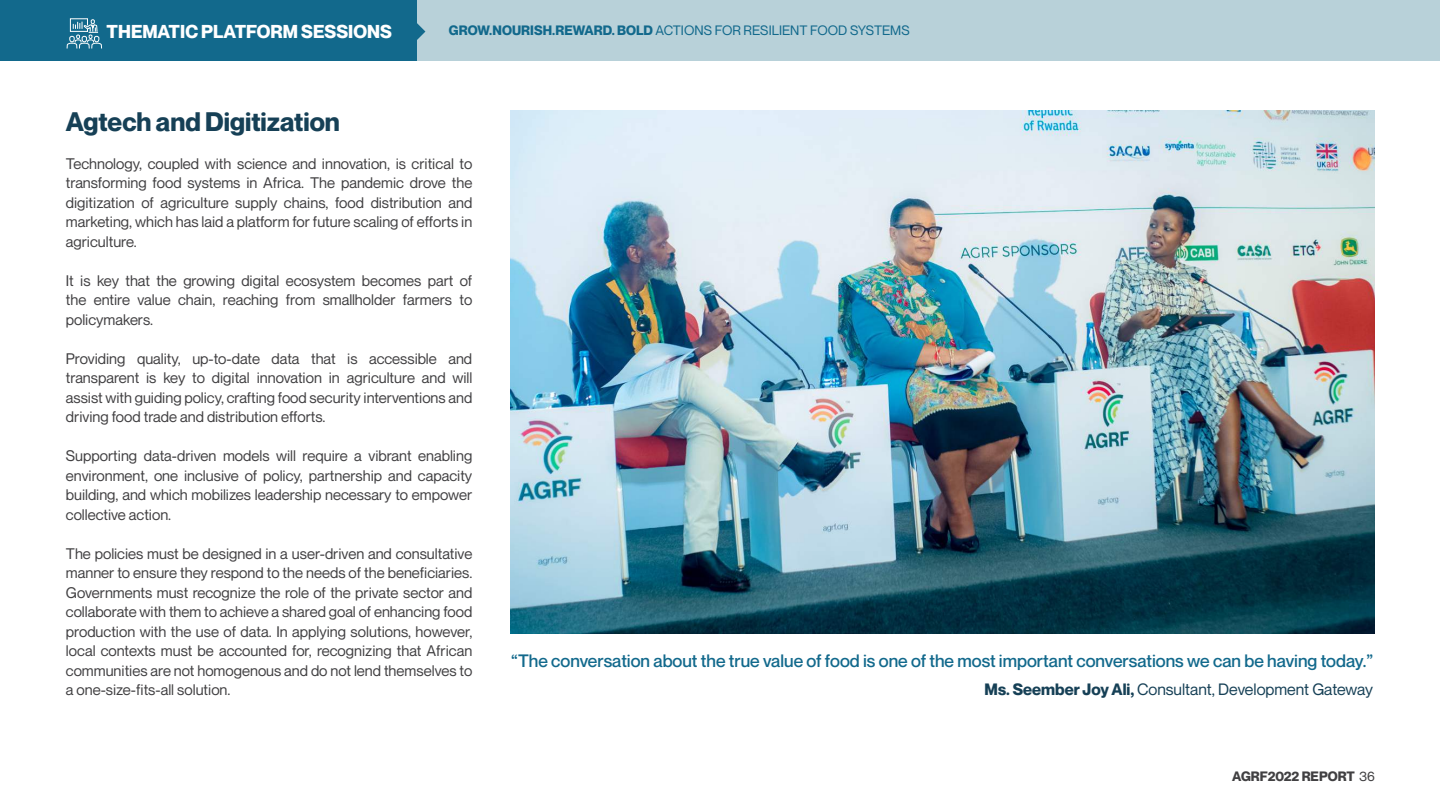
<style>
.page{position:relative;width:1440px;height:810px;background:#fff}
.page>*{position:absolute;margin:0;border:0;box-sizing:border-box;transform-origin:0 0}
.t1{font:700 26.25px "Neue Montreal";color:#164056}
.t2{font:700 18.3px "Neue Montreal";color:#fff}
.t3{font:500 17.55px "Neue Montreal";color:#12698c}
.t4{font:16.12px "Neue Montreal";color:#164056}
.t5{font:15px/19.5px "Neue Montreal";color:#414042;text-align:justify}
.t6{font:13.35px "Neue Montreal";letter-spacing:-.005em;color:#12698c}
.t7{font:700 13.35px "Neue Montreal";color:#414042}
.s1{font-weight:700}
.s2{font-weight:400}
</style>
<div class="page">
<div style="left:353px;top:0;width:1087px;height:60px;background:#b8d1d9"></div>
<div style="left:0;top:0;width:417px;height:60px;background:#12698c"></div>
<svg style="left:417px;top:23px;width:8px;height:17px"></svg>
<svg style="left:66px;top:18px;width:36px;height:31px"></svg>
<img style="left:510px;top:111px;width:865px;height:522px">
<p class="t2" style="left:107px;top:20px;width:287px">THEMATIC PLATFORM SESSIONS</p>
<p class="t6" style="left:449px;top:23px;width:462px"><span class="s1">GROW.NOURISH.REWARD. BOLD</span> ACTIONS FOR RESILIENT FOOD SYSTEMS</p>
<h1 class="t1" style="left:66px;top:105px;width:276px">Agtech and Digitization</h1>
<p class="t5" style="left:66px;top:154px;width:408px">Technology, coupled with science and innovation, is critical to transforming food systems in Africa. The pandemic drove the digitization of agriculture supply chains, food distribution and marketing, which has laid a platform for future scaling of efforts in agriculture.</p>
<p class="t5" style="left:66px;top:271px;width:408px">It is key that the growing digital ecosystem becomes part of the entire value chain, reaching from smallholder farmers to policymakers.</p>
<p class="t5" style="left:66px;top:349px;width:408px">Providing quality, up-to-date data that is accessible and transparent is key to digital innovation in agriculture and will assist with guiding policy, crafting food security interventions and driving food trade and distribution efforts.</p>
<p class="t5" style="left:66px;top:446px;width:408px">Supporting data-driven models will require a vibrant enabling environment, one inclusive of policy, partnership and capacity building, and which mobilizes leadership necessary to empower collective action.</p>
<p class="t5" style="left:66px;top:544px;width:408px">The policies must be designed in a user-driven and consultative manner to ensure they respond to the needs of the beneficiaries.<br>Governments must recognize the role of the private sector and collaborate with them to achieve a shared goal of enhancing food production with the use of data. In applying solutions, however, local contexts must be accounted for, recognizing that African communities are not homogenous and do not lend themselves to a one-size-fits-all solution.</p>
<p class="t3" style="left:511px;top:650px;width:863px">“The conversation about the true value of food is one of the most important conversations we can be having today.”</p>
<p class="t4" style="left:985px;top:680px;width:390px"><span class="s1">Ms. Seember Joy Ali,</span> Consultant, Development Gateway</p>
<p class="t7" style="left:1232px;top:768px;width:144px">AGRF2022 REPORT <span class="s2">36</span></p>
</div>
